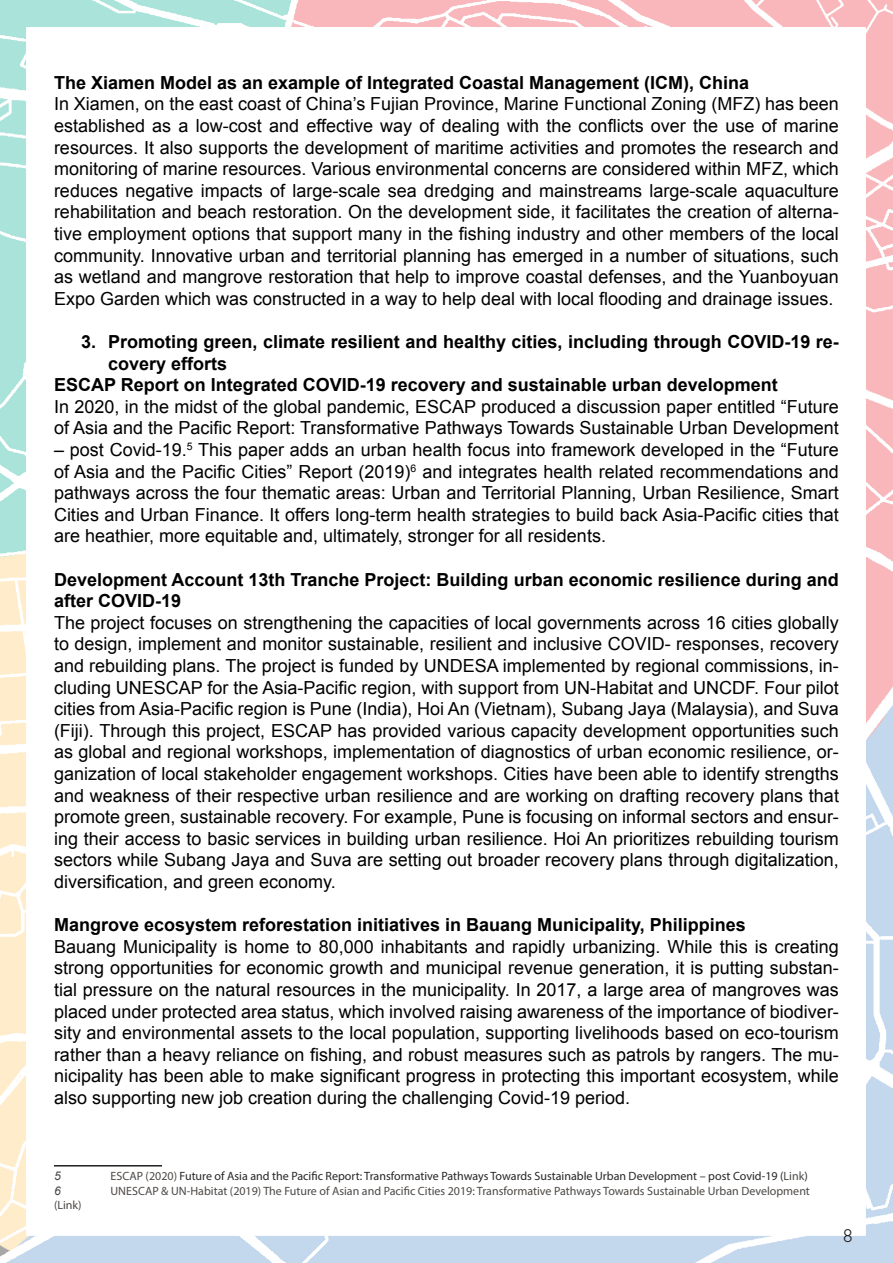
<style>
.page{position:relative;width:893px;height:1263px;background:#fff}
.page>*{position:absolute;margin:0;border:0;box-sizing:border-box;transform-origin:0 0}
.t1{font:18px/21.6px "Arial";color:#000;text-align:justify}
.t2{font:700 18px/21.6px "Arial";color:#000}
.t3{font:18px "Quicksand";color:#231f20}
.Footnotes{font:12px "Myriad Pro";color:#4c4845}
.Footnotes-2{font:12px "Myriad Pro";color:#262626}
.Footnotes-3{font:italic 12px "Arial";color:#4c4845}
.s1{color:#4c4845}
</style>
<div class="page">
<img style="left:0;top:0;width:893px;height:1263px">
<hr style="left:54px;top:1165px;width:108px;height:1px;background:#231f20">
<p class="t2" style="left:54px;top:72px;width:697px">The Xiamen Model as an example of Integrated Coastal Management (ICM), China</p>
<p class="t1" style="left:54px;top:93px;width:786px">In Xiamen, on the east coast of China’s Fujian Province, Marine Functional Zoning (MFZ) has been established as a low-cost and effective way of dealing with the conflicts over the use of marine resources. It also supports the development of maritime activities and promotes the research and monitoring of marine resources. Various environmental concerns are considered within MFZ, which reduces negative impacts of large-scale sea dredging and mainstreams large-scale aquaculture rehabilitation and beach restoration. On the development side, it facilitates the creation of alterna&shy;tive employment options that support many in the fishing industry and other members of the local community. Innovative urban and territorial planning has emerged in a number of situations, such as wetland and mangrove restoration that help to improve coastal defenses, and the Yuanboyuan Expo Garden which was constructed in a way to help deal with local flooding and drainage issues.</p>
<p class="t2" style="left:108px;top:331px;width:732px;text-indent:-27px">3. Promoting green, climate resilient and healthy cities, including through COVID-19 re&shy;covery efforts</p>
<p class="t2" style="left:54px;top:375px;width:725px">ESCAP Report on Integrated COVID-19 recovery and sustainable urban development</p>
<p class="t1" style="left:54px;top:396px;width:786px">In 2020, in the midst of the global pandemic, ESCAP produced a discussion paper entitled “Future of Asia and the Pacific Report: Transformative Pathways Towards Sustainable Urban Development</p>
<p class="t1" style="left:54px;top:439px;width:786px">– post Covid-19.<sup>5</sup> This paper adds an urban health focus into framework developed in the “Future of Asia and the Pacific Cities” Report (2019)<sup>6</sup> and integrates health related recommendations and pathways across the four thematic areas: Urban and Territorial Planning, Urban Resilience, Smart Cities and Urban Finance. It offers long-term health strategies to build back Asia-Pacific cities that are heathier, more equitable and, ultimately, stronger for all residents.</p>
<p class="t2" style="left:54px;top:569px;width:786px">Development Account 13th Tranche Project: Building urban economic resilience during and after COVID-19</p>
<p class="t1" style="left:54px;top:612px;width:786px">The project focuses on strengthening the capacities of local governments across 16 cities globally to design, implement and monitor sustainable, resilient and inclusive COVID- responses, recovery and rebuilding plans. The project is funded by UNDESA implemented by regional commissions, in&shy;cluding UNESCAP for the Asia-Pacific region, with support from UN-Habitat and UNCDF. Four pilot cities from Asia-Pacific region is Pune (India), Hoi An (Vietnam), Subang Jaya (Malaysia), and Suva (Fiji). Through this project, ESCAP has provided various capacity development opportunities such as global and regional workshops, implementation of diagnostics of urban economic resilience, or&shy;ganization of local stakeholder engagement workshops. Cities have been able to identify strengths and weakness of their respective urban resilience and are working on drafting recovery plans that promote green, sustainable recovery. For example, Pune is focusing on informal sectors and ensur&shy;ing their access to basic services in building urban resilience. Hoi An prioritizes rebuilding tourism sectors while Subang Jaya and Suva are setting out broader recovery plans through digitalization, diversification, and green economy.</p>
<p class="t2" style="left:54px;top:915px;width:693px">Mangrove ecosystem reforestation initiatives in Bauang Municipality, Philippines</p>
<p class="t1" style="left:54px;top:936px;width:786px">Bauang Municipality is home to 80,000 inhabitants and rapidly urbanizing. While this is creating strong opportunities for economic growth and municipal revenue generation, it is putting substan&shy;tial pressure on the natural resources in the municipality. In 2017, a large area of mangroves was placed under protected area status, which involved raising awareness of the importance of biodiver&shy;sity and environmental assets to the local population, supporting livelihoods based on eco-tourism rather than a heavy reliance on fishing, and robust measures such as patrols by rangers. The mu&shy;nicipality has been able to make significant progress in protecting this important ecosystem, while also supporting new job creation during the challenging Covid-19 period.</p>
<p class="Footnotes-3" style="left:54px;top:1168px;width:8px">5</p>
<p class="Footnotes-2" style="left:111px;top:1169px;width:699px"><span class="s1">ESCAP (2020)</span> Future of Asia and the Pacific Report: Transformative Pathways Towards Sustainable Urban Development – post Covid-19 (<span class="s1">Link</span>)</p>
<p class="Footnotes-3" style="left:54px;top:1182px;width:8px">6</p>
<p class="Footnotes" style="left:111px;top:1183px;width:701px">UNESCAP &amp; UN-Habitat (2019) The Future of Asian and Pacific Cities 2019: Transformative Pathways Towards Sustainable Urban Development</p>
<p class="Footnotes" style="left:54px;top:1197px;width:29px">(Link)</p>
<p class="t3" style="left:843px;top:1221px;width:12px">8</p>
</div>
